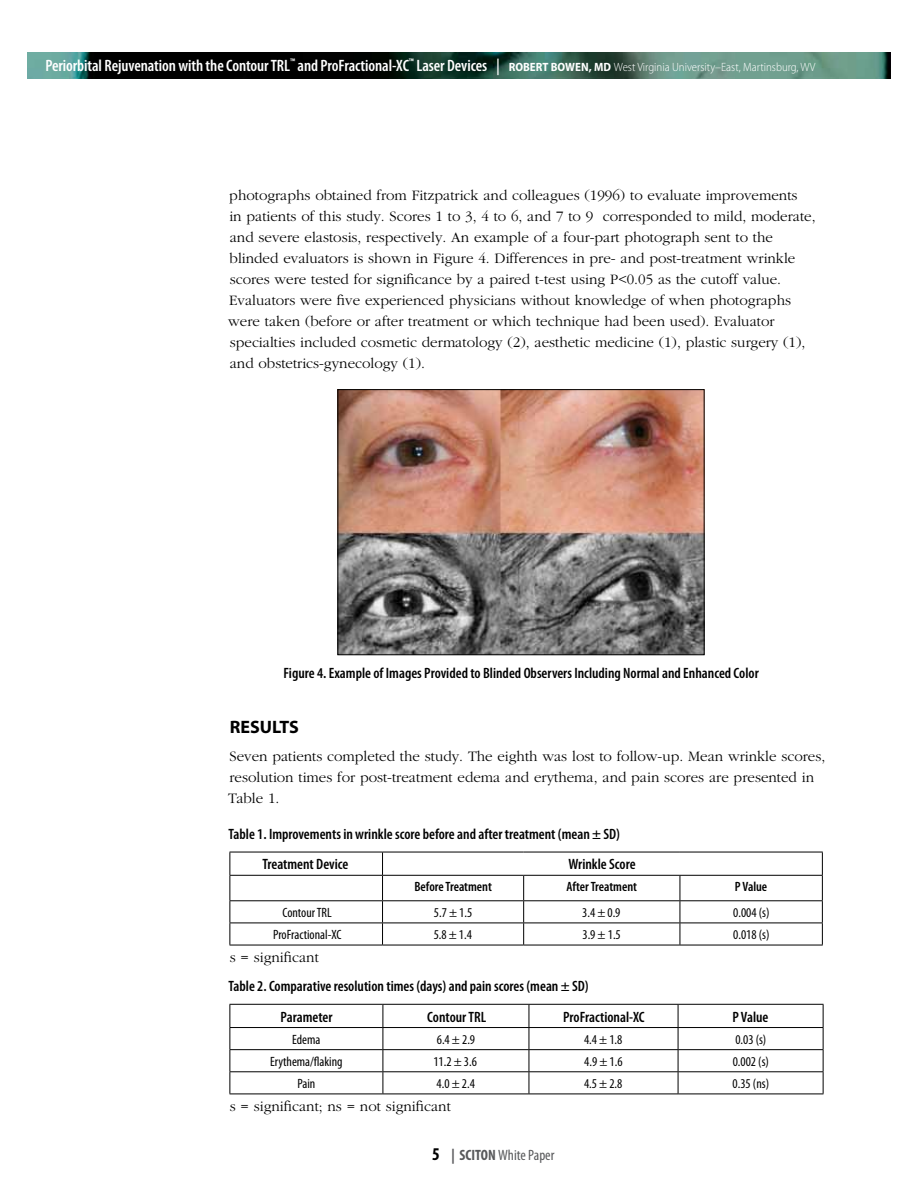
<style>
.page{position:relative;width:918px;height:1188px;background:#fff}
.page>*{position:absolute;margin:0;border:0;box-sizing:border-box;transform-origin:0 0}
.t1{font:700 18px "Myriad Pro";color:#000}
.t2{font:600 condensed 16.5px "Myriad Pro";letter-spacing:-.005em;color:#fff}
.t3{font:300 15px/21px "Garamond";color:#000}
.t4{font:600 condensed 15px/30.3px "Myriad Pro";color:#000}
.t5{font:condensed 15px "Myriad Pro";color:#58595b}
.t6{font:condensed 13.5px "Myriad Pro";color:#000}
.t7{font:600 condensed 13.5px "Myriad Pro";color:#000}
.s1{font-style:italic}
.s2{font-weight:700;font-stretch:semi-condensed;font-size:12px}
.s3{font-weight:300;font-stretch:semi-condensed;font-size:12px}
.s4{font-weight:700;font-size:18px;color:#000}
.s5{font-weight:700}
</style>
<div class="page">
<img style="left:340px;top:391px;width:363px;height:262px">
<div style="left:338px;top:389px;width:367px;height:266px;border:1px solid #000"></div>
<svg style="left:231px;top:853px;width:591px;height:92px"></svg>
<hr style="left:230px;top:852px;width:153px;height:1px;background:#000">
<hr style="left:383px;top:852px;width:141px;height:1px;background:#000">
<hr style="left:524px;top:852px;width:156px;height:1px;background:#000">
<hr style="left:680px;top:852px;width:143px;height:1px;background:#000">
<hr style="left:230px;top:875px;width:153px;height:1px;background:#000">
<hr style="left:383px;top:875px;width:141px;height:1px;background:#000">
<hr style="left:524px;top:875px;width:156px;height:1px;background:#000">
<hr style="left:680px;top:875px;width:143px;height:1px;background:#000">
<hr style="left:230px;top:900px;width:153px;height:1px;background:#000">
<hr style="left:383px;top:900px;width:141px;height:1px;background:#000">
<hr style="left:524px;top:900px;width:156px;height:1px;background:#000">
<hr style="left:680px;top:900px;width:143px;height:1px;background:#000">
<hr style="left:230px;top:923px;width:153px;height:1px;background:#000">
<svg style="left:230px;top:852px;width:1px;height:93px"></svg>
<hr style="left:383px;top:923px;width:141px;height:1px;background:#000">
<svg style="left:382px;top:852px;width:1px;height:93px"></svg>
<hr style="left:524px;top:923px;width:156px;height:1px;background:#000">
<svg style="left:523px;top:876px;width:1px;height:69px"></svg>
<hr style="left:680px;top:923px;width:143px;height:1px;background:#000">
<svg style="left:680px;top:876px;width:1px;height:69px"></svg>
<svg style="left:822px;top:852px;width:1px;height:93px"></svg>
<hr style="left:230px;top:945px;width:153px;height:1px;background:#000">
<hr style="left:383px;top:945px;width:141px;height:1px;background:#000">
<hr style="left:524px;top:945px;width:156px;height:1px;background:#000">
<hr style="left:680px;top:945px;width:143px;height:1px;background:#000">
<hr style="left:230px;top:1004px;width:153px;height:1px;background:#000">
<hr style="left:383px;top:1004px;width:146px;height:1px;background:#000">
<hr style="left:529px;top:1004px;width:149px;height:1px;background:#000">
<hr style="left:678px;top:1004px;width:146px;height:1px;background:#000">
<hr style="left:230px;top:1027px;width:153px;height:1px;background:#000">
<hr style="left:383px;top:1027px;width:146px;height:1px;background:#000">
<hr style="left:529px;top:1027px;width:149px;height:1px;background:#000">
<hr style="left:678px;top:1027px;width:146px;height:1px;background:#000">
<hr style="left:230px;top:1049px;width:153px;height:1px;background:#000">
<hr style="left:383px;top:1049px;width:146px;height:1px;background:#000">
<hr style="left:529px;top:1049px;width:149px;height:1px;background:#000">
<hr style="left:678px;top:1049px;width:146px;height:1px;background:#000">
<hr style="left:230px;top:1071px;width:153px;height:1px;background:#000">
<svg style="left:230px;top:1005px;width:1px;height:89px"></svg>
<hr style="left:383px;top:1071px;width:146px;height:1px;background:#000">
<svg style="left:383px;top:1005px;width:1px;height:89px"></svg>
<hr style="left:529px;top:1071px;width:149px;height:1px;background:#000">
<svg style="left:529px;top:1005px;width:1px;height:89px"></svg>
<hr style="left:678px;top:1071px;width:146px;height:1px;background:#000">
<svg style="left:678px;top:1005px;width:1px;height:89px"></svg>
<svg style="left:823px;top:1005px;width:1px;height:89px"></svg>
<hr style="left:230px;top:1094px;width:153px;height:1px;background:#000">
<hr style="left:383px;top:1094px;width:146px;height:1px;background:#000">
<hr style="left:529px;top:1094px;width:149px;height:1px;background:#000">
<hr style="left:678px;top:1094px;width:146px;height:1px;background:#000">
<img style="left:27px;top:53px;width:864px;height:26px">
<p class="t2" style="left:45px;top:55px;width:772px">Periorbital Rejuvenation with the Contour TRL<sup>™</sup> and ProFractional-XC<sup>™</sup> Laser Devices <span class="s1">|</span> <span class="s2">ROBERT BOWEN, MD</span> <span class="s3">West Virginia University–East, Martinsburg, WV</span></p>
<p class="t3" style="left:228px;top:185px;width:589px">photographs obtained from Fitzpatrick and colleagues (1996) to evaluate improvements<br>in patients of this study. Scores 1 to 3, 4 to 6, and 7 to 9 corresponded to mild, moderate, and severe elastosis, respectively. An example of a four-part photograph sent to the blinded evaluators is shown in Figure 4. Differences in pre- and post-treatment wrinkle scores were tested for significance by a paired t-test using P&lt;0.05 as the cutoff value.<br>Evaluators were five experienced physicians without knowledge of when photographs were taken (before or after treatment or which technique had been used). Evaluator specialties included cosmetic dermatology (2), aesthetic medicine (1), plastic surgery (1), and obstetrics-gynecology (1).</p>
<p class="t4" style="left:283px;top:657px;width:477px">Figure 4. Example of Images Provided to Blinded Observers Including Normal and Enhanced Color</p>
<p class="t1" style="left:230px;top:715px;width:71px">RESULTS</p>
<p class="t3" style="left:228px;top:746px;width:599px">Seven patients completed the study. The eighth was lost to follow-up. Mean wrinkle scores, resolution times for post-treatment edema and erythema, and pain scores are presented in<br>Table 1.</p>
<p class="t4" style="left:262px;top:819px;width:359px;text-indent:-34px">Table 1. Improvements in wrinkle score before and after treatment (mean ± SD)<br>Treatment Device</p>
<p class="t4" style="left:568px;top:849px;width:69px">Wrinkle Score</p>
<p class="t7" style="left:414px;top:879px;width:79px">Before Treatment</p>
<p class="t7" style="left:567px;top:879px;width:72px">After Treatment</p>
<p class="t7" style="left:735px;top:879px;width:34px">P Value</p>
<p class="t6" style="left:283px;top:904px;width:51px">Contour TRL</p>
<p class="t6" style="left:434px;top:904px;width:40px">5.7 ± 1.5</p>
<p class="t6" style="left:582px;top:904px;width:40px">3.4 ± 0.9</p>
<p class="t6" style="left:733px;top:904px;width:38px">0.004 (s)</p>
<p class="t6" style="left:273px;top:926px;width:70px">ProFractional-XC</p>
<p class="t6" style="left:434px;top:926px;width:40px">5.8 ± 1.4</p>
<p class="t6" style="left:583px;top:926px;width:40px">3.9 ± 1.5</p>
<p class="t6" style="left:733px;top:926px;width:38px">0.018 (s)</p>
<p class="t3" style="left:230px;top:947px;width:91px">s = significant</p>
<p class="t4" style="left:281px;top:971px;width:310px;text-indent:-52px">Table 2. Comparative resolution times (days) and pain scores (mean ± SD)<br>Parameter</p>
<p class="t4" style="left:427px;top:1001px;width:60px">Contour TRL</p>
<p class="t4" style="left:563px;top:1001px;width:83px">ProFractional-XC</p>
<p class="t4" style="left:732px;top:1001px;width:38px">P Value</p>
<p class="t6" style="left:292px;top:1031px;width:30px">Edema</p>
<p class="t6" style="left:437px;top:1031px;width:40px">6.4 ± 2.9</p>
<p class="t6" style="left:584px;top:1031px;width:40px">4.4 ± 1.8</p>
<p class="t6" style="left:735px;top:1031px;width:33px">0.03 (s)</p>
<p class="t6" style="left:270px;top:1053px;width:74px">Erythema/flaking</p>
<p class="t6" style="left:433px;top:1053px;width:45px">11.2 ± 3.6</p>
<p class="t6" style="left:584px;top:1053px;width:40px">4.9 ± 1.6</p>
<p class="t6" style="left:733px;top:1053px;width:38px">0.002 (s)</p>
<p class="t6" style="left:297px;top:1075px;width:19px">Pain</p>
<p class="t6" style="left:437px;top:1075px;width:40px">4.0 ± 2.4</p>
<p class="t6" style="left:584px;top:1075px;width:40px">4.5 ± 2.8</p>
<p class="t6" style="left:733px;top:1075px;width:38px">0.35 (ns)</p>
<p class="t3" style="left:230px;top:1096px;width:223px">s = significant; ns = not significant</p>
<p class="t5" style="left:432px;top:1146px;width:124px"><span class="s4">5</span> <span class="s5">| SCITON</span> White Paper</p>
</div>
